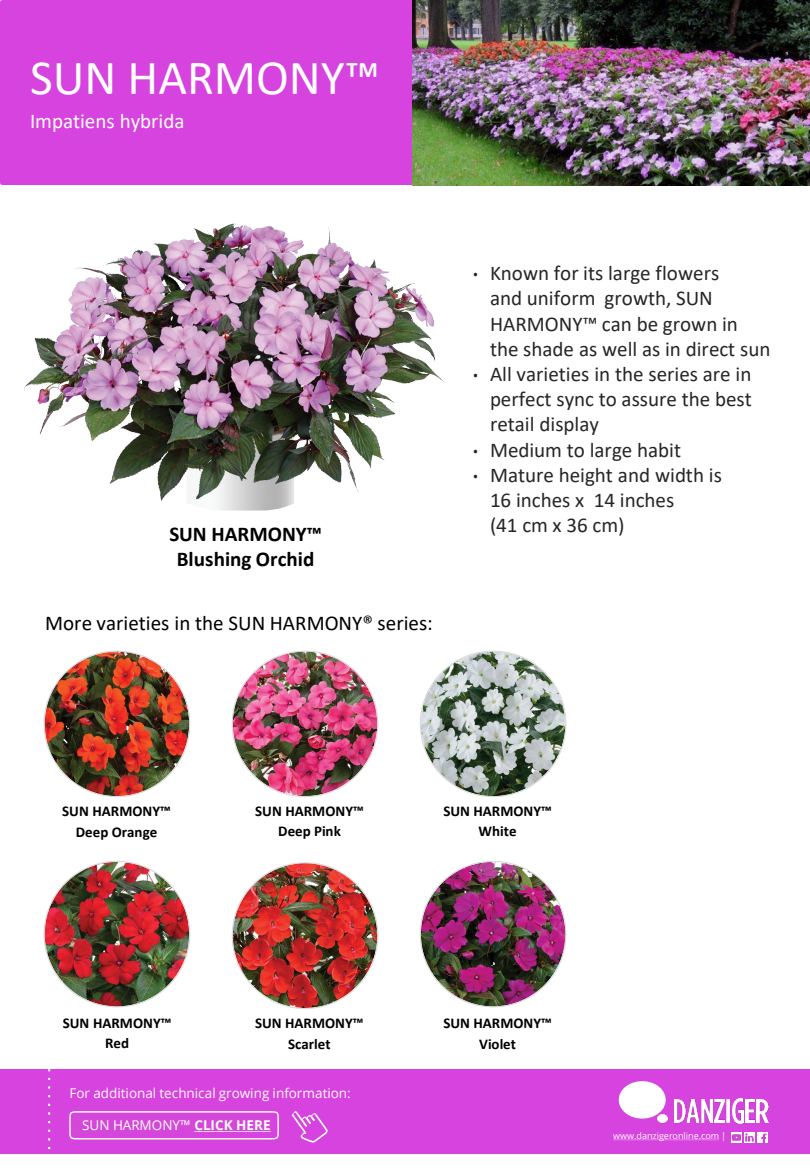
<style>
.page{position:relative;width:810px;height:1170px;background:#fff}
.page>*{position:absolute;margin:0;border:0;box-sizing:border-box;transform-origin:0 0}
.t1{font:49.5px "Calibri";color:#fff}
.t2{font:21px/25.2px "Calibri";color:#262626}
.t3{font:21px "Calibri";color:#000}
.t4{font:700 21px "Calibri";color:#000}
.t5{font:21px "Calibri";letter-spacing:-.005em;color:#fff}
.t6{font:700 15px/19.8px "Calibri";color:#000;text-align:center}
.t7{font:13.5px "Open Sans";color:#fff}
.t8{font:9px "Open Sans";color:#fff}
.s1{font-family:"Open Sans";font-size:15px}
.s2{font-weight:700}
</style>
<div class="page">
<svg style="left:420px;top:650px;width:147px;height:147px"></svg>
<img style="left:231px;top:650px;width:148px;height:147px">
<img style="left:43px;top:861px;width:147px;height:147px">
<img style="left:43px;top:650px;width:147px;height:147px">
<div style="left:0;top:0;width:413px;height:185px;background:#d743de"></div>
<img style="left:413px;top:0;width:397px;height:185px">
<img style="left:420px;top:861px;width:147px;height:147px">
<img style="left:231px;top:862px;width:148px;height:147px">
<div style="left:0;top:1069px;width:810px;height:85px;background:#d743de"></div>
<img style="left:675px;top:1099px;width:37px;height:24px">
<img style="left:715px;top:1099px;width:9px;height:24px">
<svg style="left:726px;top:1099px;width:4px;height:24px"></svg>
<img style="left:732px;top:1099px;width:11px;height:24px">
<img style="left:746px;top:1099px;width:9px;height:24px">
<img style="left:757px;top:1099px;width:11px;height:24px">
<svg style="left:619px;top:1081px;width:49px;height:42px"></svg>
<svg style="left:613px;top:1140px;width:106px;height:1px"></svg>
<svg style="left:731px;top:1132px;width:37px;height:10px"></svg>
<svg style="left:292px;top:1111px;width:36px;height:32px"></svg>
<svg style="left:69px;top:1111px;width:210px;height:29px"></svg>
<svg style="left:48px;top:1069px;width:2px;height:81px"></svg>
<img style="left:24px;top:223px;width:420px;height:288px">
<p class="t1" style="left:30px;top:43px;width:351px">SUN HARMONY™</p>
<p class="t5" style="left:30px;top:107px;width:156px">Impatiens hybrida</p>
<p class="t4" style="left:169px;top:519px;width:154px">SUN HARMONY™</p>
<p class="t4" style="left:177px;top:545px;width:139px">Blushing Orchid</p>
<p class="t3" style="left:45px;top:609px;width:389px">More varieties in the SUN HARMONY® series:</p>
<p class="t2" style="left:490px;top:260px;width:282px;text-indent:-17px"><span class="s1">•</span> Known for its large flowers<br>and uniform growth, SUN<br>HARMONY™ can be grown in the shade as well as in direct sun</p>
<p class="t2" style="left:490px;top:361px;width:263px;text-align:justify;text-indent:-17px"><span class="s1">•</span> All varieties in the series are in perfect sync to assure the best retail display</p>
<p class="t2" style="left:473px;top:436px;width:210px"><span class="s1">•</span> Medium to large habit</p>
<p class="t2" style="left:490px;top:462px;width:233px;text-indent:-17px"><span class="s1">•</span> Mature height and width is<br>16 inches x 14 inches<br>(41 cm x 36 cm)</p>
<p class="t6" style="left:62px;top:801px;width:110px">SUN HARMONY™</p>
<p class="t6" style="left:76px;top:822px;width:83px">Deep Orange</p>
<p class="t6" style="left:255px;top:801px;width:110px">SUN HARMONY™<br>Deep Pink</p>
<p class="t6" style="left:443px;top:801px;width:110px">SUN HARMONY™<br>White</p>
<p class="t6" style="left:63px;top:1013px;width:110px">SUN HARMONY™<br>Red</p>
<p class="t6" style="left:255px;top:1013px;width:110px">SUN HARMONY™</p>
<p class="t6" style="left:288px;top:1034px;width:44px">Scarlet</p>
<p class="t7" style="left:69px;top:1083px;width:283px">For additional technical growing information:</p>
<p class="t7" style="left:82px;top:1116px;width:190px">SUN HARMONY™ <span class="s2">CLICK HERE</span></p>
<p class="t6" style="left:443px;top:1013px;width:110px">SUN HARMONY™</p>
<p class="t6" style="left:479px;top:1034px;width:38px">Violet</p>
<p class="t8" style="left:613px;top:1130px;width:114px">www.danzigeronline.com |</p>
</div>
